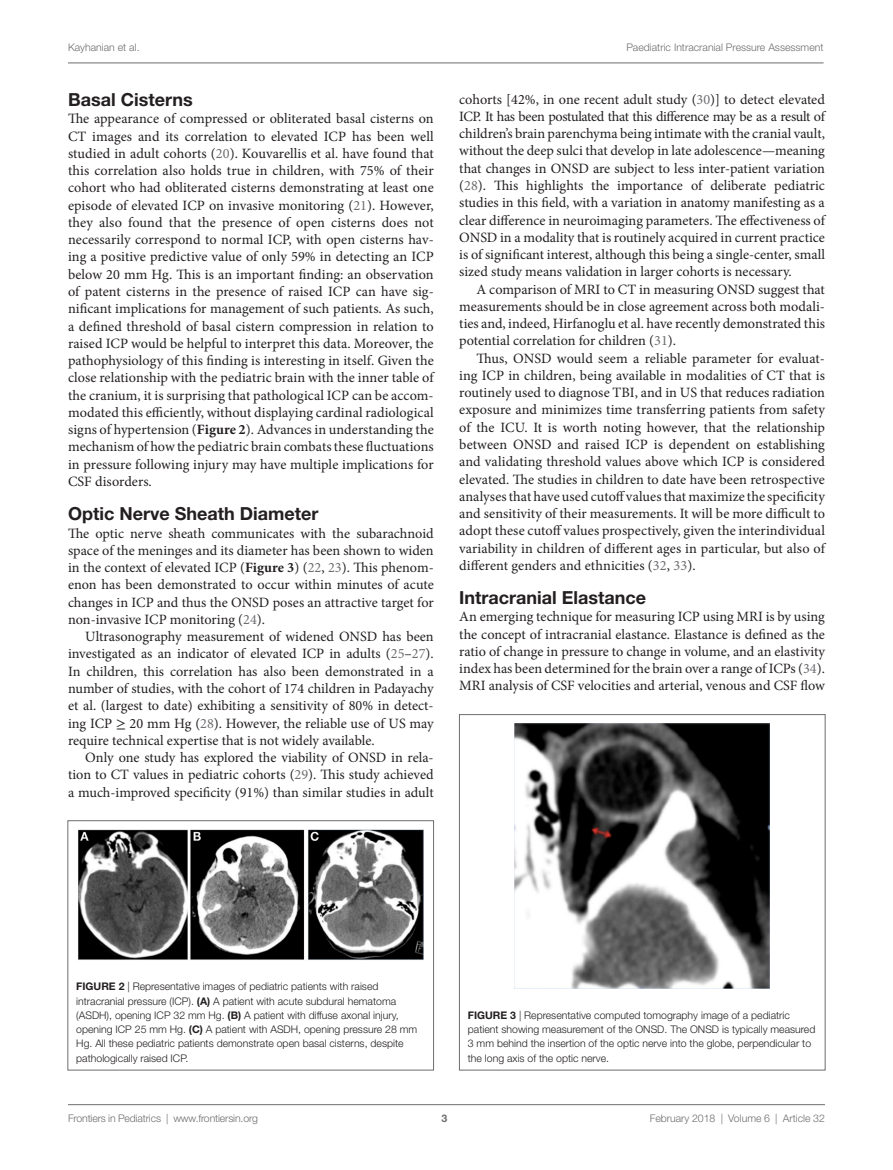
<style>
.page{position:relative;width:893px;height:1170px;background:#fff}
.page>*{position:absolute;margin:0;border:0;box-sizing:border-box;transform-origin:0 0}
.t1{font:700 18px "Helvetica Neue LT Std";color:#231f20}
.t2{font:14.25px/17.2px "Minion Pro";color:#231f20;text-align:justify}
.t3{font:300 10.5px/14.2px "Helvetica Neue LT Std";color:#231f20}
.t4{font:300 10.5px "Helvetica Neue LT Std";color:#6c6d70}
.t5{font:700 10.5px "Helvetica Neue LT Std";color:#6c6d70}
.s1{color:#6c6d70}
.s2{font-weight:700}
.s3{font-family:"STIX General"}
</style>
<div class="page">
<img style="left:78px;top:829px;width:346px;height:131px">
<div style="left:68px;top:820px;width:366px;height:250px;border:1px solid #6c6d70"></div>
<img style="left:515px;top:723px;width:255px;height:265px">
<div style="left:459px;top:714px;width:366px;height:356px;border:1px solid #6c6d70"></div>
<hr style="left:68px;top:1104px;width:757px;height:1px;background:#6c6d70">
<hr style="left:68px;top:63px;width:755px;height:1px;background:#6c6d70">
<p class="t4" style="left:68px;top:41px;width:73px">Kayhanian et al.</p>
<p class="t4" style="left:626px;top:41px;width:199px">Paediatric Intracranial Pressure Assessment</p>
<p class="t1" style="left:68px;top:88px;width:126px">Basal Cisterns</p>
<p class="t2" style="left:68px;top:110px;width:367px">The appearance of compressed or obliterated basal cisterns on CT images and its correlation to elevated ICP has been well studied in adult cohorts (<span class="s1">20</span>). Kouvarellis et al. have found that this correlation also holds true in children, with 75% of their cohort who had obliterated cisterns demonstrating at least one episode of elevated ICP on invasive monitoring (<span class="s1">21</span>). However, they also found that the presence of open cisterns does not necessarily correspond to normal ICP, with open cisterns hav&shy;ing a positive predictive value of only 59% in detecting an ICP below 20 mm Hg. This is an important finding: an observation of patent cisterns in the presence of raised ICP can have sig&shy;nificant implications for management of such patients. As such, a defined threshold of basal cistern compression in relation to raised ICP would be helpful to interpret this data. Moreover, the pathophysiology of this finding is interesting in itself. Given the close relationship with the pediatric brain with the inner table of the cranium, it is surprising that pathological ICP can be accom&shy;modated this efficiently, without displaying cardinal radiological signs of hypertension (<span class="s2">Figure 2</span>). Advances in understanding the mechanism of how the pediatric brain combats these fluctuations in pressure following injury may have multiple implications for CSF disorders.</p>
<p class="t1" style="left:68px;top:502px;width:252px">Optic Nerve Sheath Diameter</p>
<p class="t2" style="left:68px;top:524px;width:367px">The optic nerve sheath communicates with the subarachnoid space of the meninges and its diameter has been shown to widen in the context of elevated ICP (<span class="s2">Figure 3</span>) (<span class="s1">22</span>, <span class="s1">23</span>). This phenom&shy;enon has been demonstrated to occur within minutes of acute changes in ICP and thus the ONSD poses an attractive target for non-invasive ICP monitoring (<span class="s1">24</span>).</p>
<p class="t2" style="left:68px;top:628px;width:367px;text-indent:17px">Ultrasonography measurement of widened ONSD has been investigated as an indicator of elevated ICP in adults (<span class="s1">25</span>–<span class="s1">27</span>).<br>In children, this correlation has also been demonstrated in a number of studies, with the cohort of 174 children in Padayachy et al. (largest to date) exhibiting a sensitivity of 80% in detect&shy;ing ICP <span class="s3">≥</span> 20 mm Hg (<span class="s1">28</span>). However, the reliable use of US may require technical expertise that is not widely available.</p>
<p class="t2" style="left:68px;top:748px;width:367px;text-indent:17px">Only one study has explored the viability of ONSD in rela&shy;tion to CT values in pediatric cohorts (<span class="s1">29</span>). This study achieved a much-improved specificity (91%) than similar studies in adult</p>
<p class="t2" style="left:459px;top:90px;width:367px">cohorts [42%, in one recent adult study (<span class="s1">30</span>)] to detect elevated ICP. It has been postulated that this difference may be as a result of children’s brain parenchyma being intimate with the cranial vault, without the deep sulci that develop in late adolescence—meaning that changes in ONSD are subject to less inter-patient variation (<span class="s1">28</span>). This highlights the importance of deliberate pediatric studies in this field, with a variation in anatomy manifesting as a clear difference in neuroimaging parameters. The effectiveness of ONSD in a modality that is routinely acquired in current practice is of significant interest, although this being a single-center, small sized study means validation in larger cohorts is necessary.</p>
<p class="t2" style="left:459px;top:280px;width:367px;text-indent:17px">A comparison of MRI to CT in measuring ONSD suggest that measurements should be in close agreement across both modali&shy;ties and, indeed, Hirfanoglu et al. have recently demonstrated this potential correlation for children (<span class="s1">31</span>).</p>
<p class="t2" style="left:459px;top:349px;width:367px;text-indent:17px">Thus, ONSD would seem a reliable parameter for evaluat&shy;ing ICP in children, being available in modalities of CT that is routinely used to diagnose TBI, and in US that reduces radiation exposure and minimizes time transferring patients from safety of the ICU. It is worth noting however, that the relationship between ONSD and raised ICP is dependent on establishing and validating threshold values above which ICP is considered elevated. The studies in children to date have been retrospective analyses that have used cutoff values that maximize the specificity and sensitivity of their measurements. It will be more difficult to adopt these cutoff values prospectively, given the interindividual variability in children of different ages in particular, but also of different genders and ethnicities (<span class="s1">32</span>, <span class="s1">33</span>).</p>
<p class="t1" style="left:459px;top:586px;width:188px">Intracranial Elastance</p>
<p class="t2" style="left:459px;top:608px;width:367px">An emerging technique for measuring ICP using MRI is by using the concept of intracranial elastance. Elastance is defined as the ratio of change in pressure to change in volume, and an elastivity index has been determined for the brain over a range of ICPs (<span class="s1">34</span>).<br>MRI analysis of CSF velocities and arterial, venous and CSF flow</p>
<p class="t3" style="left:76px;top:979px;width:342px"><span class="s2">Figur e 2</span> | Representative images of pediatric patients with raised intracranial pressure (ICP). <span class="s2">(A)</span> A patient with acute subdural hematoma (ASDH), opening ICP 32 mm Hg. <span class="s2">(B)</span> A patient with diffuse axonal injury, opening ICP 25 mm Hg. <span class="s2">(C)</span> A patient with ASDH, opening pressure 28 mm Hg. All these pediatric patients demonstrate open basal cisterns, despite pathologically raised ICP.</p>
<p class="t3" style="left:468px;top:1007px;width:349px"><span class="s2">Figur e 3</span> | Representative computed tomography image of a pediatric patient showing measurement of the ONSD. The ONSD is typically measured 3 mm behind the insertion of the optic nerve into the globe, perpendicular to the long axis of the optic nerve.</p>
<p class="t4" style="left:68px;top:1111px;width:191px">Frontiers in Pediatrics | www.frontiersin.org</p>
<p class="t4" style="left:650px;top:1111px;width:177px">February 2018 | Volume 6 | Article 32</p>
<p class="t5" style="left:441px;top:1111px;width:7px">3</p>
</div>
